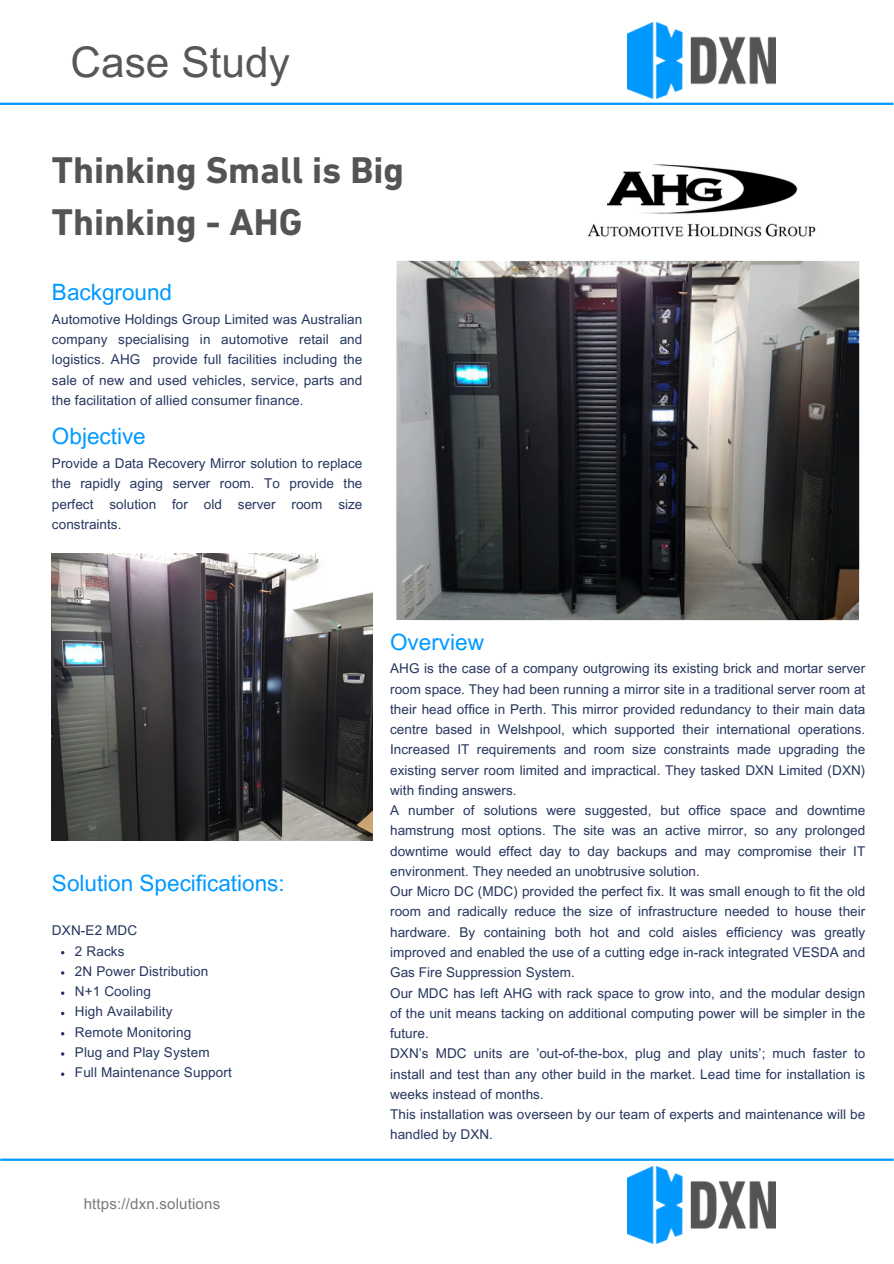
<style>
.page{position:relative;width:894px;height:1264px;background:#fff}
.page>*{position:absolute;margin:0;border:0;box-sizing:border-box;transform-origin:0 0}
.t1{font:42.15px "Arial MT Pro";letter-spacing:.005em;color:#575756}
.t2{font:700 37.8px/52.5px "DIN Next LT Pro";color:#535454}
.t3{font:22.5px "Arial MT Pro";color:#09f}
.t4{font:15px "Arial MT Pro";letter-spacing:.015em;color:#77787b}
.t5{font:13.5px/20.2px "Arial MT Pro";letter-spacing:.005em;color:#26365e;text-align:justify}
</style>
<div class="page">
<img style="left:627px;top:22px;width:148px;height:77px">
<img style="left:627px;top:1166px;width:148px;height:76px">
<hr style="left:0;top:103px;width:893px;height:2px;background:#09f">
<hr style="left:0;top:1158px;width:893px;height:2px;background:#09f">
<img style="left:587px;top:164px;width:229px;height:97px">
<img style="left:52px;top:553px;width:321px;height:287px">
<img style="left:396px;top:261px;width:463px;height:359px">
<p class="t1" style="left:70px;top:46px;width:221px">Case Study</p>
<p class="t2" style="left:52px;top:147px;width:353px">Thinking Small is Big<br>Thinking - AHG</p>
<p class="t3" style="left:52px;top:284px;width:122px">Background</p>
<p class="t5" style="left:52px;top:310px;width:312px">Automotive Holdings Group Limited was Australian company specialising in automotive retail and logistics. AHG provide full facilities including the sale of new and used vehicles, service, parts and the facilitation of allied consumer finance.</p>
<p class="t3" style="left:52px;top:428px;width:95px">Objective</p>
<h2 class="t5" style="left:52px;top:455px;width:312px">Provide a Data Recovery Mirror solution to replace the rapidly aging server room. To provide the perfect solution for old server room size constraints.</h2>
<p class="t3" style="left:52px;top:875px;width:234px">Solution Specifications:</p>
<p class="t5" style="left:52px;top:922px;width:87px">DXN-E2 MDC</p>
<p class="t5" style="left:75px;top:942px;width:51px">2 Racks</p>
<p class="t5" style="left:75px;top:962px;width:135px">2N Power Distribution</p>
<p class="t5" style="left:75px;top:982px;width:78px">N+1 Cooling</p>
<p class="t5" style="left:75px;top:1003px;width:99px">High Availability</p>
<p class="t5" style="left:75px;top:1023px;width:118px">Remote Monitoring</p>
<p class="t5" style="left:75px;top:1043px;width:136px">Plug and Play System</p>
<p class="t5" style="left:75px;top:1063px;width:158px">Full Maintenance Support</p>
<h1 class="t4" style="left:84px;top:1197px;width:138px">https://dxn.solutions</h1>
<p class="t3" style="left:390px;top:633px;width:95px">Overview</p>
<h3 class="t5" style="left:390px;top:660px;width:476px">AHG is the case of a company outgrowing its existing brick and mortar server room space. They had been running a mirror site in a traditional server room at their head office in Perth. This mirror provided redundancy to their main data centre based in Welshpool, which supported their international operations.<br>Increased IT requirements and room size constraints made upgrading the existing server room limited and impractical. They tasked DXN Limited (DXN) with finding answers.</h3>
<h4 class="t5" style="left:390px;top:802px;width:476px">A number of solutions were suggested, but office space and downtime hamstrung most options. The site was an active mirror, so any prolonged downtime would effect day to day backups and may compromise their IT environment. They needed an unobtrusive solution.</h4>
<p class="t5" style="left:390px;top:883px;width:476px">Our Micro DC (MDC) provided the perfect fix. It was small enough to fit the old room and radically reduce the size of infrastructure needed to house their hardware. By containing both hot and cold aisles efficiency was greatly improved and enabled the use of a cutting edge in-rack integrated VESDA and Gas Fire Suppression System.</p>
<p class="t5" style="left:390px;top:984px;width:476px">Our MDC has left AHG with rack space to grow into, and the modular design of the unit means tacking on additional computing power will be simpler in the future.</p>
<p class="t5" style="left:390px;top:1045px;width:476px">DXN’s MDC units are ’out-of-the-box, plug and play units’; much faster to install and test than any other build in the market. Lead time for installation is weeks instead of months.</p>
<p class="t5" style="left:390px;top:1105px;width:476px">This installation was overseen by our team of experts and maintenance will be handled by DXN.</p>
</div>
